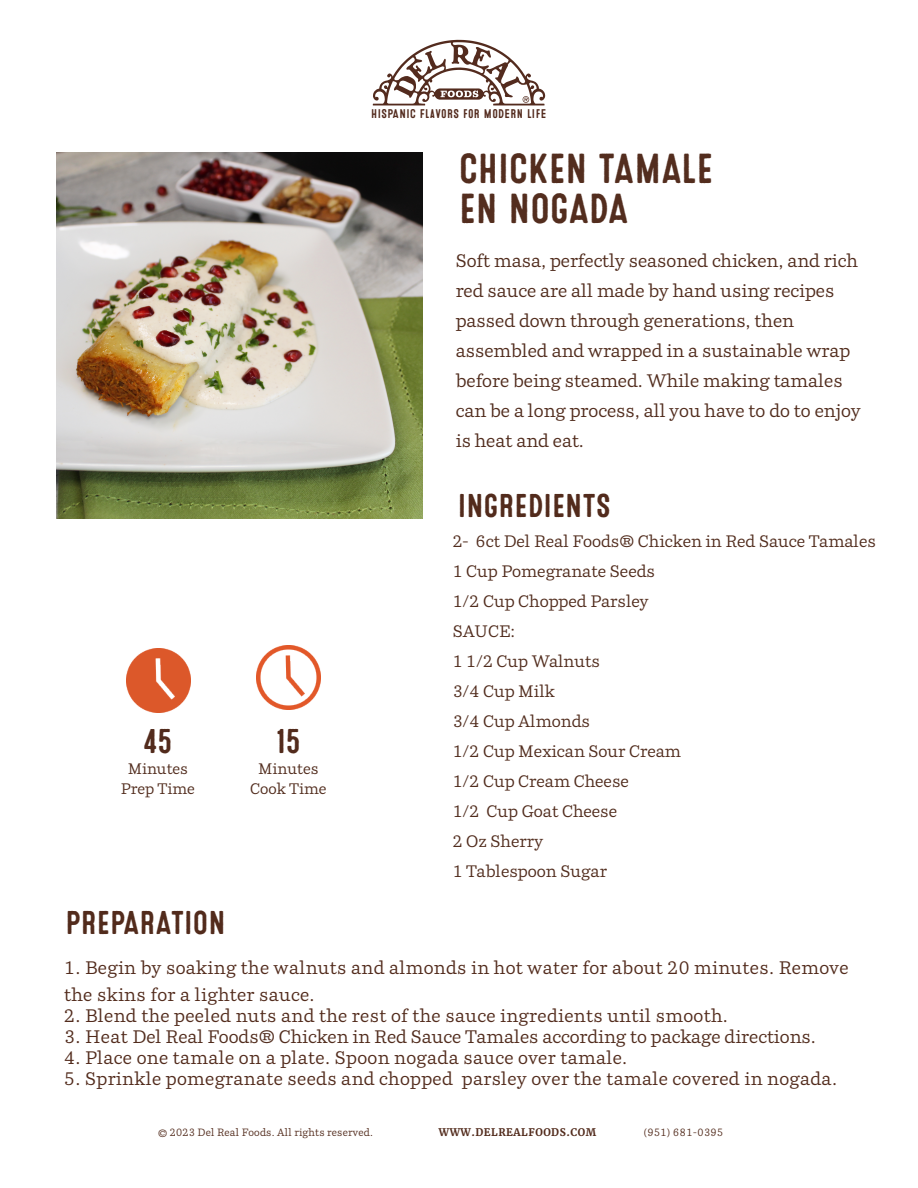
<style>
.page{position:relative;width:918px;height:1188px;background:#fff}
.page>*{position:absolute;margin:0;border:0;box-sizing:border-box;transform-origin:0 0}
.t1{font:42px/40.5px "Microbrew One";letter-spacing:-.01em;color:#532d1e}
.t2{font:34.35px "Microbrew One";color:#522b1c}
.t3{font:33px "Microbrew One";color:#522b1c}
.t4{font:18px/30px "Parry";color:#512c1d}
.t5{font:18px/27px "Parry";letter-spacing:.02em;color:#522b1c}
.t6{font:16.5px/30px "Parry";color:#512c1d}
.t7{font:15.15px/19.6px "Parry";color:#512c1d;text-align:center}
.t8{font:12.6px "Microbrew One";letter-spacing:.03em;color:#532b1e}
.t9{font:10.5px "Parry";letter-spacing:.02em;color:#522b1c}
.t10{font:700 10.5px "Merriweather";letter-spacing:.05em;color:#522b1c}
.t11{font:10.5px "Parry";letter-spacing:.05em;color:#522b1c}
.s1{color:#522b1c}
</style>
<div class="page">
<svg style="left:372px;top:40px;width:173px;height:65px"></svg>
<img style="left:256px;top:646px;width:64px;height:64px">
<img style="left:126px;top:649px;width:65px;height:64px">
<img style="left:57px;top:153px;width:365px;height:365px">
<p class="t8" style="left:371px;top:106px;width:177px">HISPANIC FLAVORS FOR MODERN LIFE</p>
<h1 class="t1" style="left:459px;top:149px;width:256px">CHICKEN TAMALE<br>EN NOGADA</h1>
<p class="t4" style="left:456px;top:245px;width:406px">Soft masa, perfectly seasoned chicken, and rich red sauce are all made by hand using recipes passed down through generations, then assembled and wrapped in a sustainable wrap before being steamed. While making tamales can be a long process, all you have to do to enjoy is heat and eat.</p>
<h2 class="t2" style="left:144px;top:721px;width:30px">45</h2>
<p class="t7" style="left:121px;top:759px;width:75px">Minutes<br>Prep Time</p>
<h2 class="t2" style="left:276px;top:721px;width:26px">15</h2>
<p class="t7" style="left:250px;top:759px;width:78px">Minutes<br>Cook Time</p>
<h3 class="t3" style="left:66px;top:903px;width:162px">PREPARATION</h3>
<h3 class="t3" style="left:458px;top:487px;width:154px">INGREDIENTS</h3>
<p class="t6" style="left:453px;top:526px;width:425px">2- 6ct Del Real Foods® Chicken in Red Sauce Tamales<br>1 Cup Pomegranate Seeds<br>1/2 Cup Chopped Parsley<br>SAUCE:<br>1 1/2 Cup Walnuts<br>3/4 Cup Milk<br>3/4 Cup Almonds<br>1/2 Cup Mexican Sour Cream<br>1/2 Cup Cream Cheese<br>1/2 Cup Goat Cheese<br>2 Oz Sherry<br>1 Tablespoon Sugar</p>
<p class="t5" style="left:64px;top:954px;width:786px">1. Begin by soaking the walnuts and almonds in hot water for about 20 minutes. Remove the skins for a lighter sauce.</p>
<p class="t5" style="left:64px;top:1002px;width:665px">2. Blend the peeled nuts and the rest of the sauce ingredients until smooth.</p>
<p class="t4" style="left:64px;top:1021px;width:753px"><span class="s1">3. Heat</span> Del Real Foods® Chicken in Red Sauce Tamales according to package directions.</p>
<p class="t5" style="left:64px;top:1044px;width:565px">4. Place one tamale on a plate. Spoon nogada sauce over tamale.</p>
<p class="t5" style="left:64px;top:1065px;width:774px">5. Sprinkle pomegranate seeds and chopped parsley over the tamale covered in nogada.</p>
<p class="t9" style="left:158px;top:1125px;width:216px">© 2023 Del Real Foods. All rights reserved.</p>
<p class="t10" style="left:439px;top:1125px;width:159px">WWW.DELREALFOODS.COM</p>
<p class="t11" style="left:644px;top:1125px;width:81px">(951) 681-0395</p>
</div>
